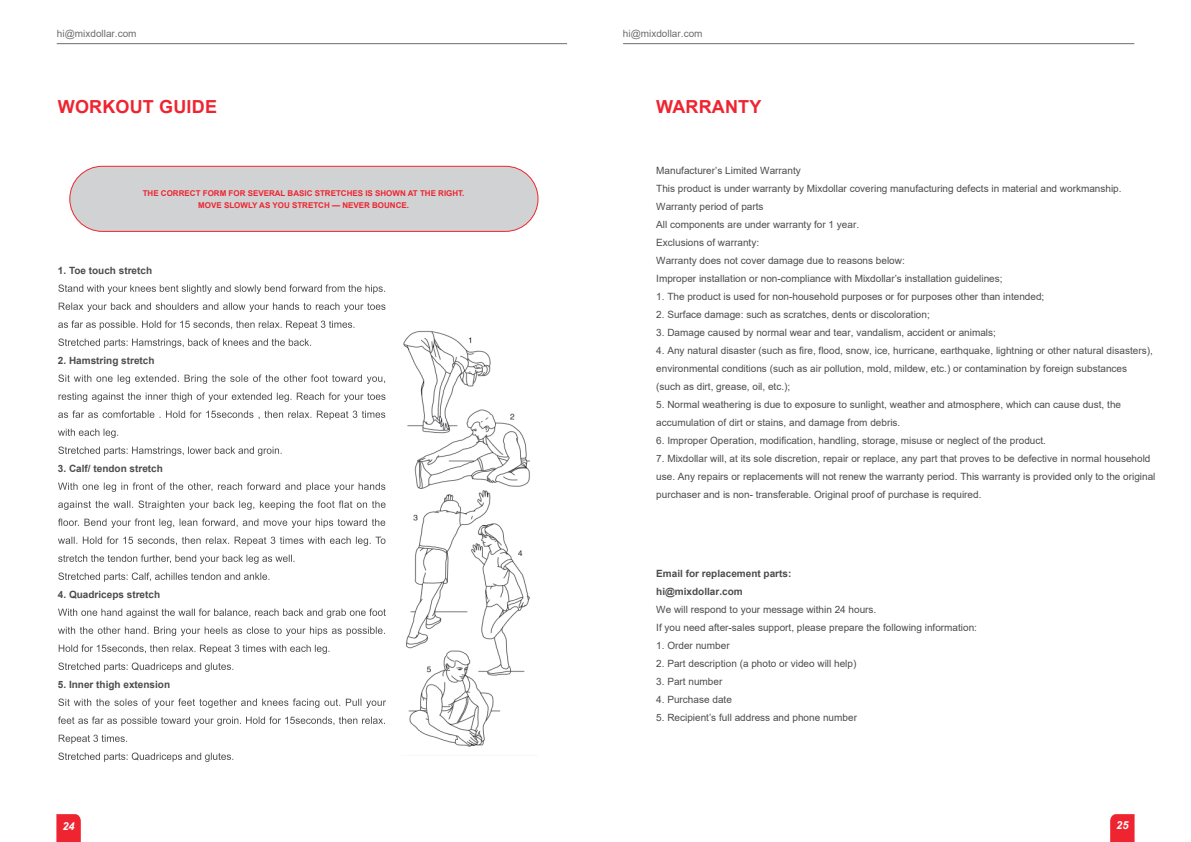
<style>
.page{position:relative;width:1191px;height:842px;background:#fff}
.page>*{position:absolute;margin:0;border:0;box-sizing:border-box;transform-origin:0 0}
.t1{font:700 18px "Arial";letter-spacing:.01em;color:#ee2530}
.t2{font:italic 700 11px "Arial";color:#fff}
.t3{font:10px/18px "Arial";color:#4b4c4d}
.t4{font:700 10px/18px "Arial";color:#4b4c4d}
.t5{font:10px "Arial";color:#6c6d70}
.t6{font:700 8px/12px "Arial";color:#ee2530;text-align:center}
</style>
<div class="page">
<svg style="left:56px;top:814px;width:25px;height:28px"></svg>
<hr style="left:57px;top:43px;width:510px;height:1px;background:#6c6d70">
<hr style="left:623px;top:43px;width:511px;height:1px;background:#6c6d70">
<svg style="left:1110px;top:814px;width:24px;height:28px"></svg>
<div style="left:70px;top:166px;width:468px;height:65px;background:#d1d2d4;border-radius:33px"></div>
<div style="left:69px;top:166px;width:469px;height:66px;border:1px solid #ee2530;border-radius:33px"></div>
<svg style="left:58px;top:284px;width:327px;height:10px"></svg>
<svg style="left:59px;top:303px;width:326px;height:9px"></svg>
<svg style="left:58px;top:320px;width:296px;height:10px"></svg>
<svg style="left:58px;top:338px;width:253px;height:10px"></svg>
<svg style="left:58px;top:374px;width:327px;height:10px"></svg>
<svg style="left:59px;top:392px;width:326px;height:10px"></svg>
<svg style="left:58px;top:410px;width:327px;height:10px"></svg>
<svg style="left:58px;top:429px;width:60px;height:9px"></svg>
<svg style="left:58px;top:446px;width:224px;height:10px"></svg>
<svg style="left:58px;top:482px;width:327px;height:10px"></svg>
<svg style="left:58px;top:500px;width:327px;height:10px"></svg>
<svg style="left:58px;top:518px;width:327px;height:10px"></svg>
<svg style="left:58px;top:536px;width:327px;height:10px"></svg>
<svg style="left:58px;top:554px;width:236px;height:10px"></svg>
<svg style="left:58px;top:572px;width:211px;height:10px"></svg>
<svg style="left:58px;top:608px;width:328px;height:10px"></svg>
<svg style="left:58px;top:627px;width:327px;height:9px"></svg>
<svg style="left:59px;top:644px;width:270px;height:10px"></svg>
<svg style="left:58px;top:662px;width:175px;height:10px"></svg>
<svg style="left:58px;top:698px;width:328px;height:10px"></svg>
<svg style="left:58px;top:716px;width:327px;height:10px"></svg>
<svg style="left:59px;top:735px;width:68px;height:9px"></svg>
<svg style="left:58px;top:752px;width:175px;height:10px"></svg>
<img style="left:403px;top:330px;width:127px;height:417px">
<p class="t5" style="left:57px;top:27px;width:81px">hi@mixdollar.com</p>
<p class="t5" style="left:623px;top:27px;width:81px">hi@mixdollar.com</p>
<h1 class="t1" style="left:58px;top:94px;width:161px">WORKOUT GUIDE</h1>
<p class="t6" style="left:143px;top:188px;width:323px">THE CORRECT FORM FOR SEVERAL BASIC STRETCHES IS SHOWN AT THE RIGHT.<br>MOVE SLOWLY AS YOU STRETCH — NEVER BOUNCE.</p>
<p class="t4" style="left:58px;top:261px;width:96px">1. Toe touch stretch</p>
<p class="t4" style="left:58px;top:351px;width:98px">2. Hamstring stretch</p>
<p class="t4" style="left:58px;top:459px;width:107px">3. Calf/ tendon stretch</p>
<p class="t4" style="left:58px;top:585px;width:104px">4. Quadriceps stretch</p>
<p class="t4" style="left:58px;top:675px;width:114px">5. Inner thigh extension</p>
<h1 class="t1" style="left:656px;top:94px;width:107px">WARRANTY</h1>
<p class="t3" style="left:656px;top:162px;width:467px">Manufacturer’s Limited Warranty<br>This product is under warranty by Mixdollar covering manufacturing defects in material and workmanship.<br>Warranty period of parts<br>All components are under warranty for 1 year.<br>Exclusions of warranty:<br>Warranty does not cover damage due to reasons below:<br>Improper installation or non-compliance with Mixdollar’s installation guidelines;</p>
<p class="t3" style="left:656px;top:288px;width:389px">1. The product is used for non-household purposes or for purposes other than intended;</p>
<p class="t3" style="left:656px;top:306px;width:275px">2. Surface damage: such as scratches, dents or discoloration;</p>
<p class="t3" style="left:656px;top:324px;width:341px">3. Damage caused by normal wear and tear, vandalism, accident or animals;</p>
<p class="t3" style="left:656px;top:342px;width:498px">4. Any natural disaster (such as fire, flood, snow, ice, hurricane, earthquake, lightning or other natural disasters), environmental conditions (such as air pollution, mold, mildew, etc.) or contamination by foreign substances (such as dirt, grease, oil, etc.);</p>
<p class="t3" style="left:656px;top:396px;width:466px">5. Normal weathering is due to exposure to sunlight, weather and atmosphere, which can cause dust, the accumulation of dirt or stains, and damage from debris.</p>
<p class="t3" style="left:656px;top:432px;width:391px">6. Improper Operation, modification, handling, storage, misuse or neglect of the product.</p>
<p class="t3" style="left:656px;top:450px;width:501px">7. Mixdollar will, at its sole discretion, repair or replace, any part that proves to be defective in normal household use. Any repairs or replacements will not renew the warranty period. This warranty is provided only to the original purchaser and is non- transferable. Original proof of purchase is required.</p>
<p class="t4" style="left:656px;top:564px;width:137px">Email for replacement parts: hi@mixdollar.com</p>
<p class="t3" style="left:656px;top:600px;width:322px">We will respond to your message within 24 hours.<br>If you need after-sales support, please prepare the following information:</p>
<p class="t3" style="left:656px;top:636px;width:75px">1. Order number</p>
<p class="t3" style="left:656px;top:654px;width:202px">2. Part description (a photo or video will help)</p>
<p class="t3" style="left:656px;top:672px;width:68px">3. Part number</p>
<p class="t3" style="left:656px;top:690px;width:77px">4. Purchase date</p>
<p class="t3" style="left:656px;top:708px;width:202px">5. Recipient’s full address and phone number</p>
<p class="t2" style="left:62px;top:819px;width:14px">24</p>
<p class="t2" style="left:1116px;top:818px;width:14px">25</p>
</div>
